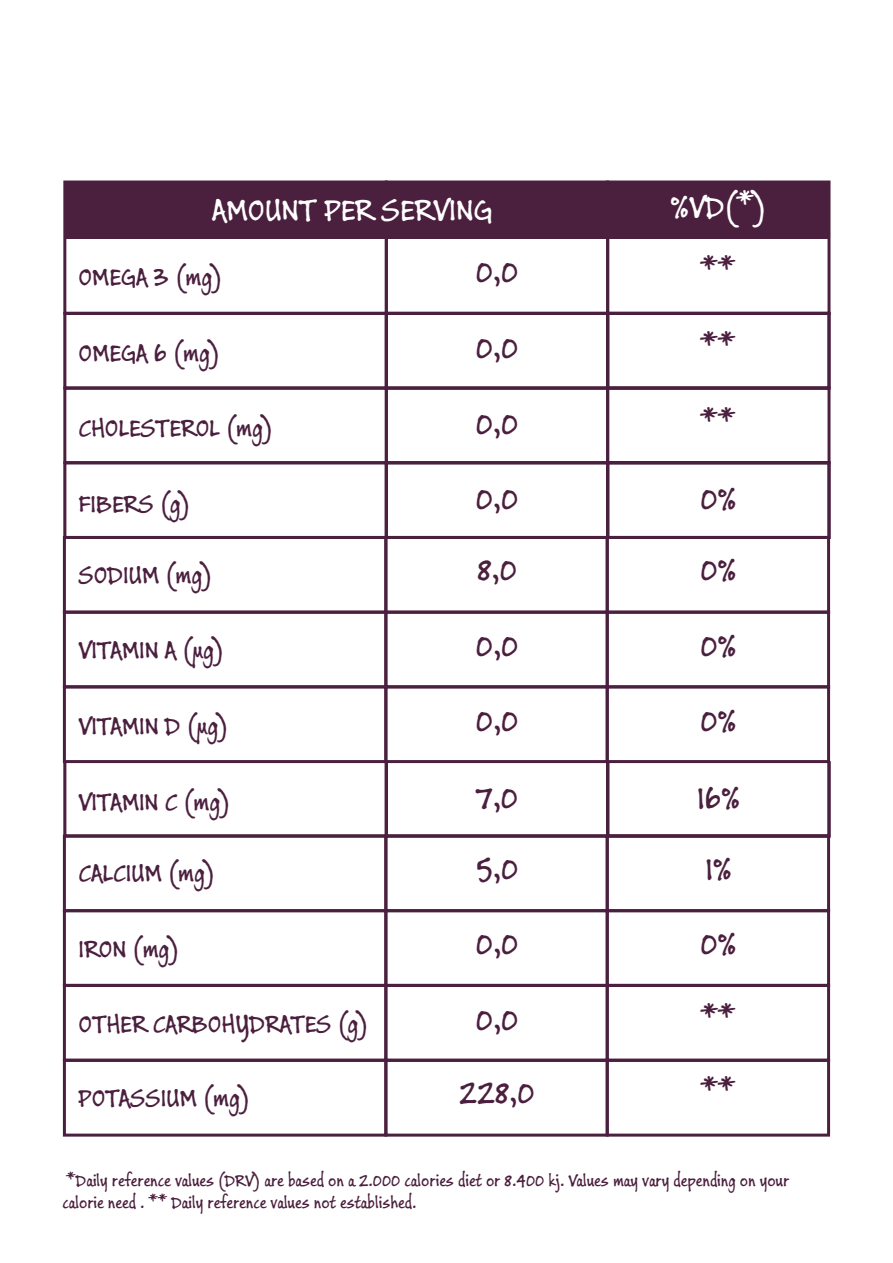
<style>
.page{position:relative;width:893px;height:1263px;background:#fff}
.page>*{position:absolute;margin:0;border:0;box-sizing:border-box;transform-origin:0 0}
.t1{font:33.6px "Buxton Sketch";color:#4b1f3e}
.t2{font:33.6px "Buxton Sketch";color:#fff}
.t3{font:27px "Buxton Sketch";color:#4b1f3e}
.t4{font:18px/21.6px "Buxton Sketch";color:#4b1f3e}
</style>
<div class="page">
<div style="left:385px;top:180px;width:224px;height:135px;border:3px solid #4b1f3e"></div>
<div style="left:606px;top:180px;width:224px;height:135px;border:3px solid #4b1f3e"></div>
<div style="left:63px;top:180px;width:325px;height:135px;border:3px solid #4b1f3e"></div>
<div style="left:65px;top:182px;width:320px;height:57px;background:#4b1f3e"></div>
<div style="left:387px;top:182px;width:220px;height:57px;background:#4b1f3e"></div>
<div style="left:608px;top:182px;width:221px;height:57px;background:#4b1f3e"></div>
<div style="left:385px;top:387px;width:224px;height:77px;border:3px solid #4b1f3e"></div>
<div style="left:606px;top:387px;width:224px;height:77px;border:3px solid #4b1f3e"></div>
<div style="left:63px;top:312px;width:325px;height:78px;border:3px solid #4b1f3e"></div>
<div style="left:385px;top:312px;width:224px;height:78px;border:3px solid #4b1f3e"></div>
<div style="left:606px;top:312px;width:224px;height:78px;border:3px solid #4b1f3e"></div>
<div style="left:63px;top:461px;width:325px;height:78px;border:3px solid #4b1f3e"></div>
<div style="left:385px;top:461px;width:224px;height:78px;border:3px solid #4b1f3e"></div>
<div style="left:606px;top:461px;width:224px;height:78px;border:3px solid #4b1f3e"></div>
<div style="left:63px;top:536px;width:324px;height:78px;border:3px solid #4b1f3e"></div>
<div style="left:384px;top:536px;width:225px;height:78px;border:3px solid #4b1f3e"></div>
<div style="left:606px;top:536px;width:224px;height:78px;border:3px solid #4b1f3e"></div>
<div style="left:63px;top:611px;width:324px;height:77px;border:3px solid #4b1f3e"></div>
<div style="left:384px;top:611px;width:225px;height:77px;border:3px solid #4b1f3e"></div>
<div style="left:606px;top:611px;width:224px;height:77px;border:3px solid #4b1f3e"></div>
<div style="left:63px;top:685px;width:324px;height:78px;border:3px solid #4b1f3e"></div>
<div style="left:384px;top:685px;width:225px;height:78px;border:3px solid #4b1f3e"></div>
<div style="left:606px;top:685px;width:224px;height:78px;border:3px solid #4b1f3e"></div>
<div style="left:63px;top:760px;width:325px;height:77px;border:3px solid #4b1f3e"></div>
<div style="left:385px;top:760px;width:224px;height:77px;border:3px solid #4b1f3e"></div>
<div style="left:606px;top:760px;width:224px;height:77px;border:3px solid #4b1f3e"></div>
<div style="left:63px;top:834px;width:324px;height:78px;border:3px solid #4b1f3e"></div>
<div style="left:384px;top:834px;width:225px;height:78px;border:3px solid #4b1f3e"></div>
<div style="left:606px;top:834px;width:224px;height:78px;border:3px solid #4b1f3e"></div>
<div style="left:63px;top:909px;width:324px;height:78px;border:3px solid #4b1f3e"></div>
<div style="left:384px;top:909px;width:225px;height:78px;border:3px solid #4b1f3e"></div>
<div style="left:606px;top:909px;width:224px;height:78px;border:3px solid #4b1f3e"></div>
<div style="left:63px;top:984px;width:324px;height:77px;border:3px solid #4b1f3e"></div>
<div style="left:384px;top:984px;width:225px;height:77px;border:3px solid #4b1f3e"></div>
<div style="left:606px;top:984px;width:224px;height:77px;border:3px solid #4b1f3e"></div>
<div style="left:63px;top:1059px;width:324px;height:77px;border:3px solid #4b1f3e"></div>
<div style="left:384px;top:1059px;width:225px;height:77px;border:3px solid #4b1f3e"></div>
<div style="left:606px;top:1059px;width:224px;height:77px;border:3px solid #4b1f3e"></div>
<p class="t2" style="left:212px;top:186px;width:282px">AMOUNT PER SERVING</p>
<p class="t3" style="left:78px;top:258px;width:145px">OMEGA 3 (mg)</p>
<p class="t1" style="left:476px;top:249px;width:44px">0,0</p>
<p class="t3" style="left:79px;top:334px;width:143px">OMEGA 6 (mg)</p>
<p class="t1" style="left:476px;top:324px;width:44px">0,0</p>
<p class="t3" style="left:78px;top:409px;width:196px">CHOLESTEROL (mg)</p>
<p class="t1" style="left:476px;top:400px;width:44px">0,0</p>
<p class="t3" style="left:78px;top:485px;width:113px">FIBERS (g)</p>
<p class="t1" style="left:476px;top:476px;width:44px">0,0</p>
<p class="t2" style="left:670px;top:183px;width:97px">%VD(*)</p>
<p class="t1" style="left:701px;top:249px;width:36px">**</p>
<p class="t1" style="left:701px;top:324px;width:36px">**</p>
<p class="t1" style="left:701px;top:400px;width:36px">**</p>
<p class="t1" style="left:700px;top:476px;width:37px">0%</p>
<p class="t3" style="left:79px;top:556px;width:135px">SODIUM (mg)</p>
<p class="t1" style="left:477px;top:547px;width:41px">8,0</p>
<p class="t1" style="left:701px;top:547px;width:37px">0%</p>
<p class="t3" style="left:79px;top:631px;width:147px">VITAMIN A (µg)</p>
<p class="t1" style="left:476px;top:622px;width:44px">0,0</p>
<p class="t1" style="left:701px;top:622px;width:37px">0%</p>
<p class="t3" style="left:79px;top:707px;width:151px">VITAMIN D (µg)</p>
<p class="t1" style="left:476px;top:698px;width:44px">0,0</p>
<p class="t1" style="left:701px;top:698px;width:37px">0%</p>
<p class="t3" style="left:78px;top:783px;width:153px">VITAMIN C (mg)</p>
<p class="t3" style="left:79px;top:854px;width:138px">CALCIUM (mg)</p>
<p class="t1" style="left:476px;top:774px;width:44px">7,0</p>
<p class="t1" style="left:697px;top:774px;width:45px">16%</p>
<p class="t1" style="left:476px;top:845px;width:44px">5,0</p>
<p class="t1" style="left:705px;top:845px;width:28px">1%</p>
<p class="t3" style="left:79px;top:930px;width:102px">IRON (mg)</p>
<p class="t1" style="left:476px;top:921px;width:44px">0,0</p>
<p class="t1" style="left:701px;top:921px;width:37px">0%</p>
<p class="t3" style="left:79px;top:1005px;width:291px">OTHER CARBOHYDRATES (g)</p>
<p class="t1" style="left:476px;top:996px;width:44px">0,0</p>
<p class="t1" style="left:701px;top:996px;width:36px">**</p>
<p class="t3" style="left:79px;top:1079px;width:173px">POTASSIUM (mg)</p>
<p class="t1" style="left:460px;top:1070px;width:77px">228,0</p>
<p class="t1" style="left:701px;top:1070px;width:36px">**</p>
<p class="t4" style="left:62px;top:1170px;width:728px">*Daily reference values (DRV) are based on a 2.000 calories diet or 8.400 kj. Values may vary depending on your calorie need . ** Daily reference values not established.</p>
</div>
